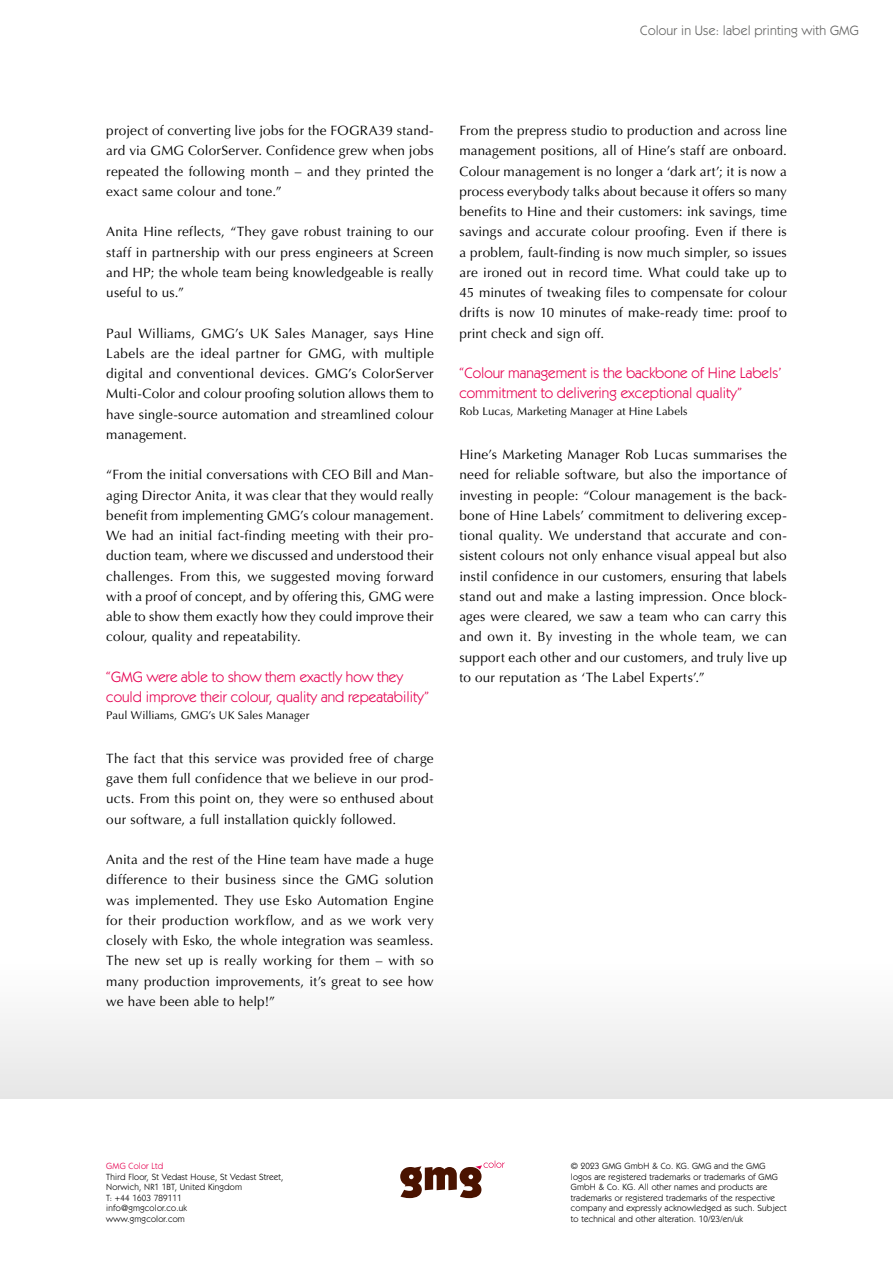
<style>
.page{position:relative;width:893px;height:1263px;background:#fff}
.page>*{position:absolute;margin:0;border:0;box-sizing:border-box;transform-origin:0 0}
.t1{font:15px/20.2px "ITC Kabel Std";color:#e50050}
.t2{font:13.5px/20.2px "Optima LT Std";letter-spacing:.015em;color:#000;text-align:justify}
.t3{font:13.5px "ITC Kabel Std";letter-spacing:.015em;color:#636362}
.t4{font:11.25px "Optima LT Std";letter-spacing:.01em;color:#000}
.t5{font:9px/10.5px "ITC Kabel Std";letter-spacing:.02em;color:#000}
.t6{font:9px "ITC Kabel Std";letter-spacing:.02em;color:#e50050}
</style>
<div class="page">
<svg style="left:400px;top:1160px;width:105px;height:38px"></svg>
<div style="left:0;top:803px;width:893px;height:295px;background:linear-gradient(to bottom,#fff,#ededed)"></div>
<p class="t3" style="left:640px;top:23px;width:220px">Colour in Use: label printing with GMG</p>
<p class="t2" style="left:106px;top:121px;width:329px">project of converting live jobs for the FOGRA39 stand&shy;ard via GMG ColorServer. Confidence grew when jobs repeated the following month – and they printed the exact same colour and tone.”</p>
<p class="t2" style="left:106px;top:222px;width:329px">Anita Hine reflects, “They gave robust training to our staff in partnership with our press engineers at Screen and HP; the whole team being knowledgeable is really useful to us.”</p>
<p class="t2" style="left:106px;top:323px;width:329px">Paul Williams, GMG’s UK Sales Manager, says Hine Labels are the ideal partner for GMG, with multiple digital and conventional devices. GMG’s ColorServer Multi-Color and colour proofing solution allows them to have single-source automation and streamlined colour management.</p>
<p class="t2" style="left:106px;top:465px;width:329px">“From the initial conversations with CEO Bill and Man&shy;aging Director Anita, it was clear that they would really benefit from implementing GMG’s colour management.<br>We had an initial fact-finding meeting with their pro&shy;duction team, where we discussed and understood their challenges. From this, we suggested moving forward with a proof of concept, and by offering this, GMG were able to show them exactly how they could improve their colour, quality and repeatability.</p>
<p class="t1" style="left:106px;top:667px;width:324px">“GMG were able to show them exactly how they could improve their colour, quality and repeatability”</p>
<p class="t4" style="left:106px;top:709px;width:205px">Paul Williams, GMG’s UK Sales Manager</p>
<p class="t2" style="left:106px;top:748px;width:329px">The fact that this service was provided free of charge gave them full confidence that we believe in our prod&shy;ucts. From this point on, they were so enthused about our software, a full installation quickly followed.</p>
<p class="t2" style="left:106px;top:850px;width:329px">Anita and the rest of the Hine team have made a huge difference to their business since the GMG solution was implemented. They use Esko Automation Engine for their production workflow, and as we work very closely with Esko, the whole integration was seamless.<br>The new set up is really working for them – with so many production improvements, it’s great to see how we have been able to help!”</p>
<p class="t2" style="left:459px;top:121px;width:329px">From the prepress studio to production and across line management positions, all of Hine’s staff are onboard.<br>Colour management is no longer a ‘dark art’; it is now a process everybody talks about because it offers so many benefits to Hine and their customers: ink savings, time savings and accurate colour proofing. Even if there is a problem, fault-finding is now much simpler, so issues are ironed out in record time. What could take up to 45 minutes of tweaking files to compensate for colour drifts is now 10 minutes of make-ready time: proof to print check and sign off.</p>
<p class="t1" style="left:459px;top:363px;width:324px">“Colour management is the backbone of Hine Labels’ commitment to delivering exceptional quality”</p>
<p class="t4" style="left:459px;top:405px;width:230px">Rob Lucas, Marketing Manager at Hine Labels</p>
<p class="t2" style="left:459px;top:445px;width:329px">Hine’s Marketing Manager Rob Lucas summarises the need for reliable software, but also the importance of investing in people: “Colour management is the back&shy;bone of Hine Labels’ commitment to delivering excep&shy;tional quality. We understand that accurate and con&shy;sistent colours not only enhance visual appeal but also instil confidence in our customers, ensuring that labels stand out and make a lasting impression. Once block&shy;ages were cleared, we saw a team who can carry this and own it. By investing in the whole team, we can support each other and our customers, and truly live up to our reputation as ‘The Label Experts’.”</p>
<p class="t6" style="left:106px;top:1161px;width:59px">GMG Color Ltd</p>
<p class="t5" style="left:106px;top:1171px;width:179px">Third Floor, St Vedast House, St Vedast Street,<br>Norwich, NR1 1BT, United Kingdom<br>T: +44 1603 789111<br>info@gmgcolor.co.uk<br>www.gmgcolor.com</p>
<p class="t5" style="left:571px;top:1161px;width:217px">© 2023 GMG GmbH &amp; Co. KG. GMG and the GMG logos are registered trademarks or trademarks of GMG GmbH &amp; Co. KG. All other names and products are trademarks or registered trademarks of the respective company and expressly acknowledged as such. Subject to technical and other alteration. 10/23/en/uk</p>
</div>
